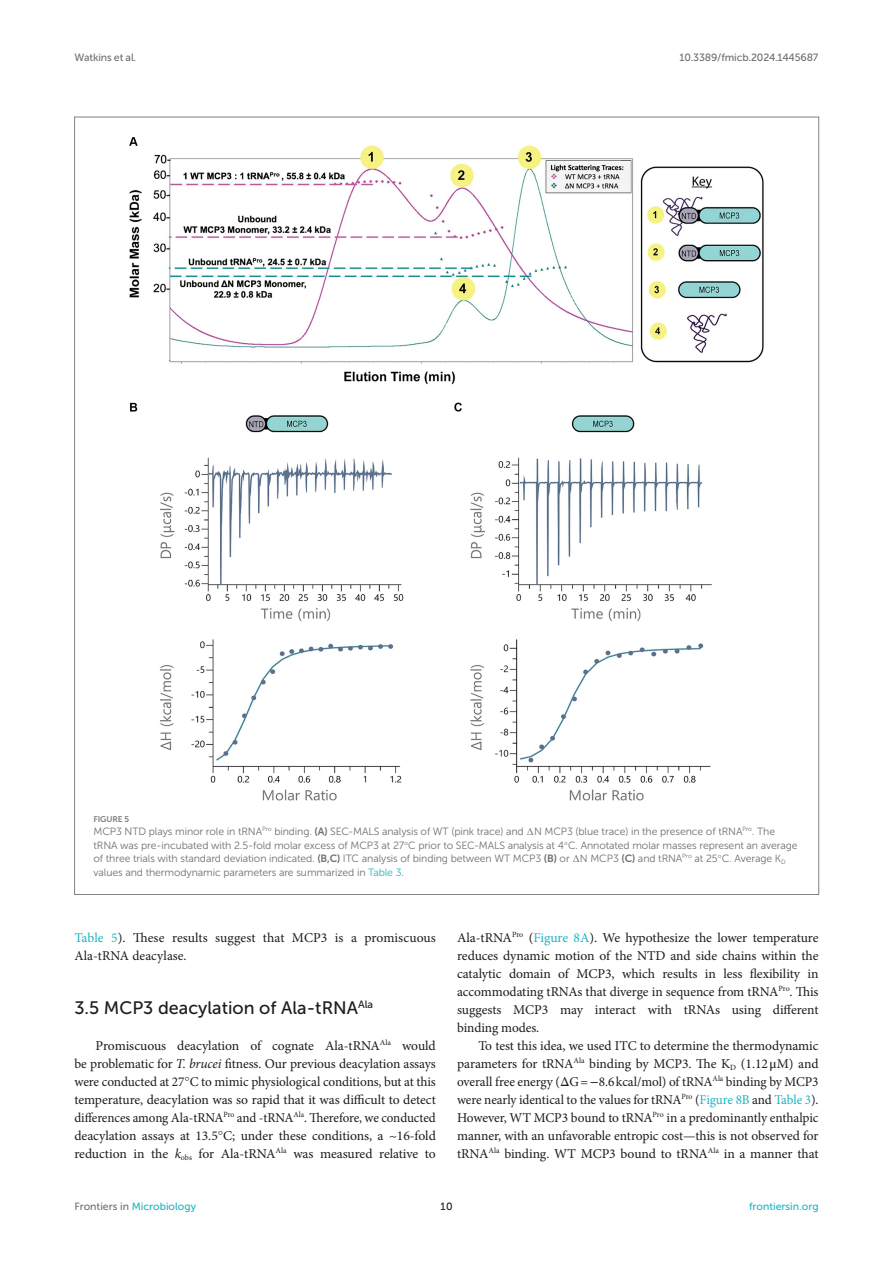
<style>
.page{position:relative;width:893px;height:1263px;background:#fff}
.page>*{position:absolute;margin:0;border:0;box-sizing:border-box;transform-origin:0 0}
.HEAD_2{font:18px "Museo Sans 500";color:#1b1c1b}
.TEXT_FLUSH{font:13.5px/18px "Minion Pro";letter-spacing:-.005em;color:#1b1c1b;text-align:justify}
.TEXT{font:13.5px/18px "Minion Pro";letter-spacing:-.005em;color:#1b1c1b}
.FIG_LEG{font:10.5px/13.5px "Museo Sans 300";letter-spacing:-.01em;color:#706f70}
.t1{font:10.5px "Museo Sans 500";letter-spacing:-.015em;color:#706f70}
.t2{font:10.5px "Museo Sans 500";color:#1db5c3}
.t3{font:10.5px "Museo Sans 500";color:#1b1c1b}
.FIG_HD{font:8.25px "Museo Sans 700";letter-spacing:-.01em;color:#7e7f7f}
.s1{font-family:"Museo Sans 700"}
.s2{font-family:"STIX General"}
.s3{font-family:"STIX"}
.s4{color:#1db5c3}
.s5{font-style:italic}
.s6{color:#706f70}
</style>
<div class="page">
<img style="left:129px;top:137px;width:635px;height:664px">
<p class="t1" style="left:74px;top:51px;width:63px">Watkins et al.</p>
<p class="t1" style="left:679px;top:51px;width:141px">10.3389/fmicb.2024.1445687</p>
<p class="FIG_HD" style="left:94px;top:814px;width:37px">FIGURE 5</p>
<p class="FIG_LEG" style="left:94px;top:825px;width:706px">MCP3 NTD plays minor role in tRNA<sup>Pro</sup> binding. <span class="s1">(A)</span> SEC-MALS analysis of WT (pink trace) and <span class="s2">∆</span>N MCP3 (blue trace) in the presence of tRNA<sup>Pro</sup>. The tRNA was pre-incubated with 2.5-fold molar excess of MCP3 at 27<span class="s3">°</span>C prior to SEC-MALS analysis at 4<span class="s3">°</span>C. Annotated molar masses represent an average of three trials with standard deviation indicated. <span class="s1">(B,C)</span> ITC analysis of binding between WT MCP3 <span class="s1">(B)</span> or <span class="s2">∆</span>N MCP3 <span class="s1">(C)</span> and tRNA<sup>Pro</sup> at 25<span class="s3">°</span>C. Average K<sub>D </sub>values and thermodynamic parameters are summarized in <span class="s4">Table 3</span>.</p>
<p class="TEXT" style="left:74px;top:929px;width:363px"><span class="s4">Table 5</span>). These results suggest that MCP3 is a promiscuous<br>Ala-tRNA deacylase.</p>
<p class="HEAD_2" style="left:74px;top:998px;width:300px">3.5 MCP3 deacylation of Ala-tRNA<sup>Ala</sup></p>
<p class="TEXT_FLUSH" style="left:74px;top:1037px;width:363px;text-indent:21px">Promiscuous deacylation of cognate Ala-tRNA<sup>Ala</sup> would be problematic for <span class="s5">T. brucei</span> fitness. Our previous deacylation assays were conducted at 27<span class="s3">°</span>C to mimic physiological conditions, but at this temperature, deacylation was so rapid that it was difficult to detect differences among Ala-tRNA<sup>Pro</sup> and -tRNA<sup>Ala</sup>. Therefore, we conducted deacylation assays at 13.5<span class="s3">°</span>C; under these conditions, a ~16-fold reduction in the <span class="s5">k</span><sub>obs</sub> for Ala-tRNA<sup>Ala</sup> was measured relative to</p>
<p class="TEXT_FLUSH" style="left:457px;top:929px;width:363px">Ala-tRNA<sup>Pro</sup> (<span class="s4">Figure 8A</span>). We hypothesize the lower temperature reduces dynamic motion of the NTD and side chains within the catalytic domain of MCP3, which results in less flexibility in accommodating tRNAs that diverge in sequence from tRNA<sup>Pro</sup>. This suggests MCP3 may interact with tRNAs using different binding modes.</p>
<p class="TEXT" style="left:457px;top:1037px;width:363px;text-align:justify;text-indent:21px">To test this idea, we used ITC to determine the thermodynamic parameters for tRNA<sup>Ala</sup> binding by MCP3. The K<sub>D</sub> (1.12<span class="s2">μ</span>M) and overall free energy (<span class="s2">Δ</span>G=<span class="s2">−</span>8.6kcal/mol) of tRNA<sup>Ala</sup> binding by MCP3 were nearly identical to the values for tRNA<sup>Pro</sup> (<span class="s4">Figure 8B</span> and <span class="s4">Table 3</span>).<br>However, WT MCP3 bound to tRNA<sup>Pro</sup> in a predominantly enthalpic manner, with an unfavorable entropic cost—this is not observed for tRNA<sup>Ala</sup> binding. WT MCP3 bound to tRNA<sup>Ala</sup> in a manner that</p>
<p class="t2" style="left:74px;top:1200px;width:123px"><span class="s6">Frontiers in</span> Microbiology</p>
<p class="t3" style="left:440px;top:1200px;width:14px">10</p>
<p class="t2" style="left:749px;top:1200px;width:71px">frontiersin.org</p>
</div>
